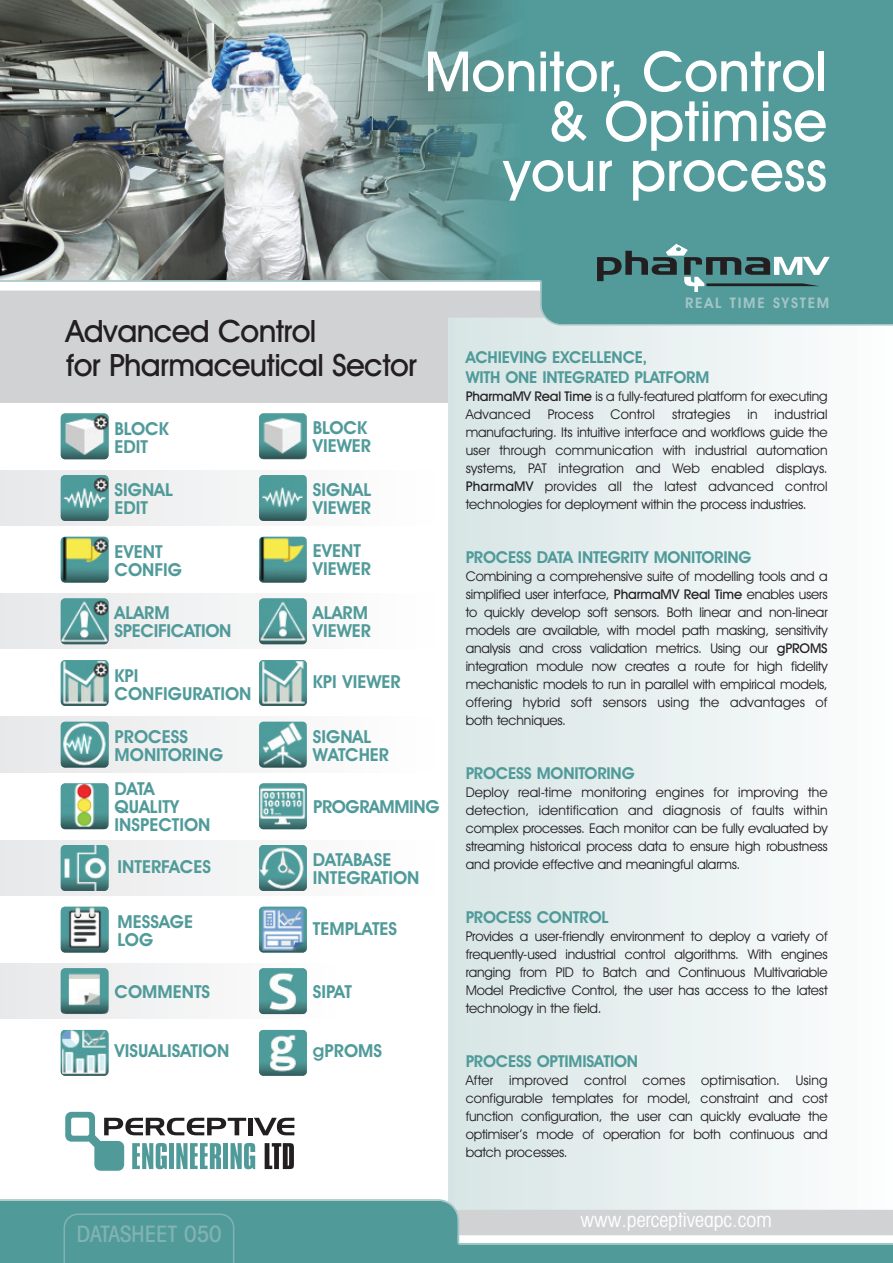
<style>
.page{position:relative;width:893px;height:1263px;background:#fff}
.page>*{position:absolute;margin:0;border:0;box-sizing:border-box;transform-origin:0 0}
.t1{font:500 55.8px/49.8px "Avant Garde IT Cby BT";color:#fff;text-align:right}
.t2{font:500 30.9px/34px "Avant Garde IT Cby BT";letter-spacing:-.025em;color:#231f20}
.t3{font:500 condensed 22.5px "Avant Garde IT Cby BT";color:#83b2b3}
.t4{font:condensed 19.8px "Avant Garde IT Cby BT";color:#fff}
.t5{font:600 18px/18px "Avant Garde IT Cby BT";color:#509b9a}
.t6{font:600 18px "Avant Garde IT Cby BT";letter-spacing:-.025em;color:#509b9a}
.t7{font:600 16.5px/19.5px "Avant Garde IT Cby BT";letter-spacing:-.01em;color:#509b9a}
.t8{font:600 14.7px "Avant Garde IT Cby BT";letter-spacing:.12em;color:#a4c5c5}
.t9{font:13.5px/18px "Avant Garde IT Cby BT";letter-spacing:-.01em;color:#231f20;text-align:justify}
.t10{font:13.5px "Avant Garde IT Cby BT";letter-spacing:.01em;color:#231f20}
.s1{font-weight:500}
</style>
<div class="page">
<div style="left:0;top:470px;width:439px;height:55px;background:#f2f3f4"></div>
<div style="left:0;top:593px;width:439px;height:56px;background:#f2f3f4"></div>
<div style="left:0;top:717px;width:439px;height:55px;background:#f2f3f4"></div>
<div style="left:0;top:840px;width:439px;height:55px;background:#f2f3f4"></div>
<div style="left:0;top:296px;width:459px;height:107px;background:#d1d2d4"></div>
<div style="left:448px;top:310px;width:445px;height:914px;background:linear-gradient(to right,#d8e5e5,#fdfefe)"></div>
<svg style="left:0;top:0;width:893px;height:326px;background:#769c9b"></svg>
<svg style="left:0;top:1199px;width:893px;height:64px;background:#8bb8b8"></svg>
<svg style="left:597px;top:244px;width:233px;height:48px;background:#568a8a"></svg>
<div style="left:0;top:963px;width:339px;height:55px;background:#f2f3f4"></div>
<img style="left:61px;top:968px;width:48px;height:46px;border-radius:4px">
<img style="left:259px;top:968px;width:48px;height:46px;border-radius:4px">
<img style="left:61px;top:1030px;width:48px;height:46px;border-radius:4px">
<img style="left:259px;top:1030px;width:48px;height:46px;border-radius:4px">
<img style="left:61px;top:413px;width:48px;height:46px;border-radius:4px">
<img style="left:259px;top:413px;width:48px;height:46px;border-radius:4px">
<img style="left:61px;top:475px;width:48px;height:46px;border-radius:4px">
<img style="left:259px;top:475px;width:48px;height:46px;border-radius:4px">
<img style="left:61px;top:537px;width:48px;height:45px;border-radius:4px">
<img style="left:259px;top:537px;width:48px;height:45px;border-radius:4px">
<img style="left:61px;top:598px;width:48px;height:46px;border-radius:4px">
<img style="left:259px;top:598px;width:48px;height:46px;border-radius:4px">
<img style="left:61px;top:660px;width:48px;height:46px;border-radius:4px">
<img style="left:259px;top:660px;width:48px;height:46px;border-radius:4px">
<img style="left:61px;top:722px;width:48px;height:45px;border-radius:4px">
<img style="left:259px;top:722px;width:48px;height:45px;border-radius:4px">
<img style="left:61px;top:783px;width:48px;height:46px;border-radius:4px">
<img style="left:259px;top:783px;width:48px;height:46px;border-radius:4px">
<img style="left:259px;top:845px;width:48px;height:46px;border-radius:4px">
<img style="left:259px;top:907px;width:48px;height:45px;border-radius:4px">
<img style="left:61px;top:845px;width:48px;height:46px;border-radius:4px">
<img style="left:61px;top:907px;width:48px;height:45px;border-radius:4px">
<svg style="left:65px;top:1112px;width:229px;height:59px"></svg>
<div style="left:64px;top:1213px;width:170px;height:50px;background:#509b9a"></div>
<h1 class="t1" style="left:424px;top:51px;width:404px">Monitor, Control &amp; Optimise your process</h1>
<h2 class="t2" style="left:66px;top:317px;width:353px">Advanced Control<br>for Pharmaceutical Sector</h2>
<h3 class="t5" style="left:115px;top:421px;width:56px">BLOCK<br>EDIT</h3>
<h3 class="t5" style="left:313px;top:420px;width:60px">BLOCK<br>VIEWER</h3>
<h3 class="t5" style="left:115px;top:482px;width:60px">SIGNAL<br>EDIT</h3>
<h3 class="t5" style="left:313px;top:482px;width:60px">SIGNAL<br>VIEWER</h3>
<h3 class="t5" style="left:115px;top:544px;width:69px">EVENT<br>CONFIG</h3>
<h3 class="t5" style="left:313px;top:544px;width:60px">EVENT<br>VIEWER</h3>
<h3 class="t5" style="left:115px;top:605px;width:118px">ALARM<br>SPECIFICATION</h3>
<h3 class="t5" style="left:313px;top:605px;width:60px">ALARM<br>VIEWER</h3>
<h3 class="t5" style="left:115px;top:668px;width:138px">KPI<br>CONFIGURATION</h3>
<h3 class="t5" style="left:313px;top:675px;width:89px">KPI VIEWER</h3>
<h3 class="t5" style="left:115px;top:729px;width:110px">PROCESS<br>MONITORING</h3>
<h3 class="t5" style="left:313px;top:729px;width:78px">SIGNAL<br>WATCHER</h3>
<h3 class="t5" style="left:115px;top:781px;width:97px">DATA<br>QUALITY<br>INSPECTION</h3>
<h3 class="t6" style="left:313px;top:800px;width:128px">PROGRAMMING</h3>
<h3 class="t5" style="left:313px;top:852px;width:108px">DATABASE<br>INTEGRATION</h3>
<h3 class="t5" style="left:313px;top:921px;width:86px">TEMPLATES</h3>
<h3 class="t5" style="left:118px;top:860px;width:95px">INTERFACES</h3>
<h3 class="t5" style="left:118px;top:914px;width:77px">MESSAGE<br>LOG</h3>
<h3 class="t5" style="left:115px;top:984px;width:97px">COMMENTS</h3>
<h3 class="t5" style="left:313px;top:984px;width:41px">SIPAT</h3>
<h3 class="t5" style="left:115px;top:1043px;width:116px">VISUALISATION</h3>
<h3 class="t5" style="left:313px;top:1043px;width:71px">gPROMS</h3>
<h3 class="t3" style="left:77px;top:1225px;width:147px">DATASHEET 050</h3>
<p class="t8" style="left:685px;top:298px;width:146px">REAL TIME SYSTEM</p>
<p class="t7" style="left:466px;top:349px;width:245px">ACHIEVING EXCELLENCE,<br>WITH ONE INTEGRATED PLATFORM</p>
<p class="t9" style="left:466px;top:388px;width:363px"><span class="s1">PharmaMV Real Time</span> is a fully-featured platform for executing<br>Advanced</p>
<p class="t10" style="left:548px;top:409px;width:47px">Process</p>
<p class="t10" style="left:611px;top:409px;width:46px">Control</p>
<p class="t10" style="left:672px;top:409px;width:60px">strategies</p>
<p class="t9" style="left:747px;top:406px;width:12px">in</p>
<p class="t9" style="left:466px;top:406px;width:363px;text-indent:309px">industrial manufacturing. Its intuitive interface and workflows guide the user through communication with industrial automation systems, PAT integration and Web enabled displays.<br><span class="s1">PharmaMV</span> provides all the latest advanced control technologies for deployment within the process industries.</p>
<p class="t7" style="left:466px;top:549px;width:287px">PROCESS DATA INTEGRITY MONITORING</p>
<p class="t9" style="left:466px;top:568px;width:363px">Combining a comprehensive suite of modelling tools and a simplified user interface, <span class="s1">PharmaMV Real Time</span> enables users to quickly develop soft sensors. Both linear and non-linear models are available, with model path masking, sensitivity analysis and cross validation metrics. Using our <span class="s1">gPROMS </span>integration module now creates a route for high fidelity mechanistic models to run in parallel with empirical models, offering hybrid soft sensors using the advantages of both techniques.</p>
<p class="t7" style="left:466px;top:765px;width:170px">PROCESS MONITORING</p>
<p class="t9" style="left:466px;top:784px;width:363px">Deploy real-time monitoring engines for improving the detection, identification and diagnosis of faults within complex processes. Each monitor can be fully evaluated by streaming historical process data to ensure high robustness and provide effective and meaningful alarms.</p>
<p class="t7" style="left:466px;top:909px;width:145px">PROCESS CONTROL</p>
<p class="t9" style="left:466px;top:928px;width:363px">Provides a user-friendly environment to deploy a variety of frequently-used industrial control algorithms. With engines ranging from PID to Batch and Continuous Multivariable Model Predictive Control, the user has access to the latest technology in the field.</p>
<p class="t7" style="left:466px;top:1053px;width:174px">PROCESS OPTIMISATION</p>
<p class="t9" style="left:466px;top:1072px;width:363px">After improved control comes optimisation. Using configurable templates for model, constraint and cost function configuration, the user can quickly evaluate the optimiser’s mode of operation for both continuous and batch processes.</p>
<h3 class="t4" style="left:580px;top:1213px;width:193px">www.perceptiveapc.com</h3>
</div>
